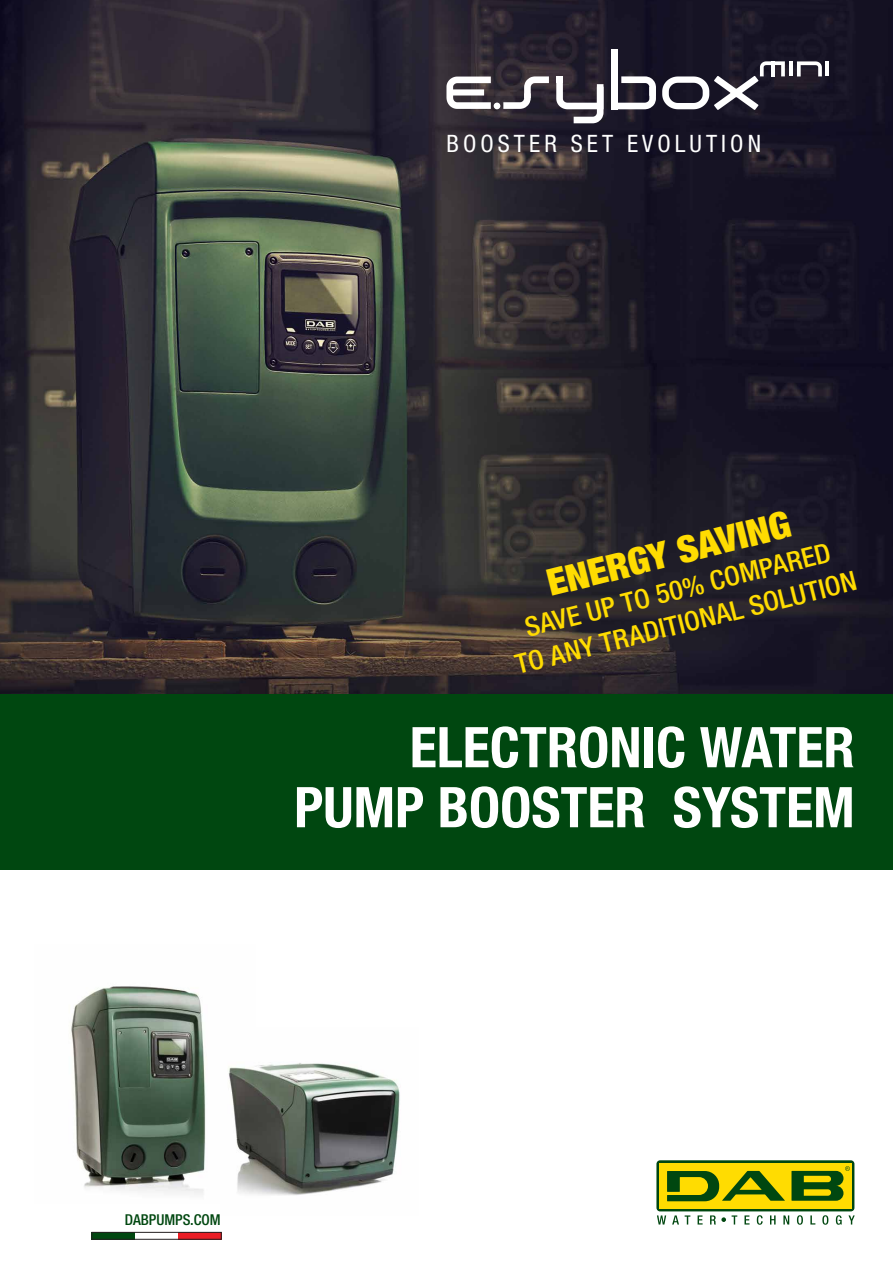
<style>
.page{position:relative;width:893px;height:1263px;background:#fff}
.page>*{position:absolute;margin:0;border:0;box-sizing:border-box;transform-origin:0 0}
.t1{font:700 condensed 56.1px/60px "Helvetica Neue LT";color:#fff;text-align:right}
.t2{font:900 condensed 37.2px "Helvetica Neue LT";color:#ffdc01;scale:1.04 1}
.t3{font:500 condensed 27px/33.9px "Helvetica Neue LT";color:#ffdc01;text-align:center;scale:1.04 1}
.t4{font:condensed 24px "Helvetica Neue LT";letter-spacing:.17em;color:#fff}
.t5{font:500 condensed 15px "Helvetica Neue LT";color:#004710}
</style>
<div class="page">
<img style="left:0;top:0;width:893px;height:694px">
<div style="left:0;top:694px;width:893px;height:176px;background:#004710"></div>
<svg style="left:657px;top:1215px;width:9px;height:9px"></svg>
<svg style="left:672px;top:1215px;width:7px;height:9px"></svg>
<svg style="left:685px;top:1215px;width:5px;height:9px"></svg>
<svg style="left:698px;top:1215px;width:5px;height:9px"></svg>
<svg style="left:732px;top:1215px;width:5px;height:9px"></svg>
<svg style="left:744px;top:1215px;width:5px;height:9px"></svg>
<svg style="left:757px;top:1215px;width:6px;height:10px"></svg>
<svg style="left:770px;top:1215px;width:6px;height:9px"></svg>
<svg style="left:783px;top:1215px;width:6px;height:9px"></svg>
<svg style="left:797px;top:1215px;width:6px;height:10px"></svg>
<svg style="left:810px;top:1215px;width:5px;height:9px"></svg>
<svg style="left:822px;top:1215px;width:6px;height:10px"></svg>
<svg style="left:836px;top:1215px;width:6px;height:10px"></svg>
<svg style="left:848px;top:1215px;width:7px;height:9px"></svg>
<svg style="left:656px;top:1160px;width:198px;height:51px"></svg>
<div style="left:659px;top:1163px;width:193px;height:45px;background:#ffdc01"></div>
<svg style="left:710px;top:1215px;width:16px;height:9px"></svg>
<svg style="left:791px;top:1166px;width:59px;height:35px"></svg>
<svg style="left:667px;top:1171px;width:118px;height:30px"></svg>
<img style="left:71px;top:986px;width:135px;height:209px">
<svg style="left:556px;top:79px;width:47px;height:44px"></svg>
<svg style="left:446px;top:76px;width:103px;height:33px"></svg>
<div style="left:611px;top:49px;width:7px;height:60px;background:#fff"></div>
<svg style="left:618px;top:76px;width:38px;height:33px"></svg>
<div style="left:556px;top:76px;width:7px;height:7px;background:#fff"></div>
<hr style="left:789px;top:61px;width:4px;height:15px;background:#fff">
<svg style="left:797px;top:61px;width:25px;height:15px"></svg>
<hr style="left:825px;top:61px;width:4px;height:15px;background:#fff">
<svg style="left:662px;top:61px;width:123px;height:49px"></svg>
<hr style="left:771px;top:61px;width:4px;height:15px;background:#fff">
<img style="left:228px;top:1063px;width:172px;height:132px">
<div style="left:92px;top:1232px;width:43px;height:7px;background:#004710"></div>
<div style="left:178px;top:1232px;width:43px;height:7px;background:#eb1d25"></div>
<div style="left:92px;top:1232px;width:129px;height:7px;border:1px solid #231f20"></div>
<p class="t4" style="left:446px;top:129px;width:316px">BOOSTER SET EVOLUTION</p>
<h2 class="t2" style="left:542px;top:561px;width:241px;rotate:-14deg">ENERGY SAVING</h2>
<p class="t3" style="left:503px;top:615px;width:339px;rotate:-14deg">SAVE UP TO 50% COMPARED<br>TO ANY TRADITIONAL SOLUTION</p>
<h1 class="t1" style="left:294px;top:716px;width:562px">ELECTRONIC WATER<br>PUMP BOOSTER SYSTEM</h1>
<p class="t5" style="left:125px;top:1211px;width:97px">DABPUMPS.COM</p>
</div>
